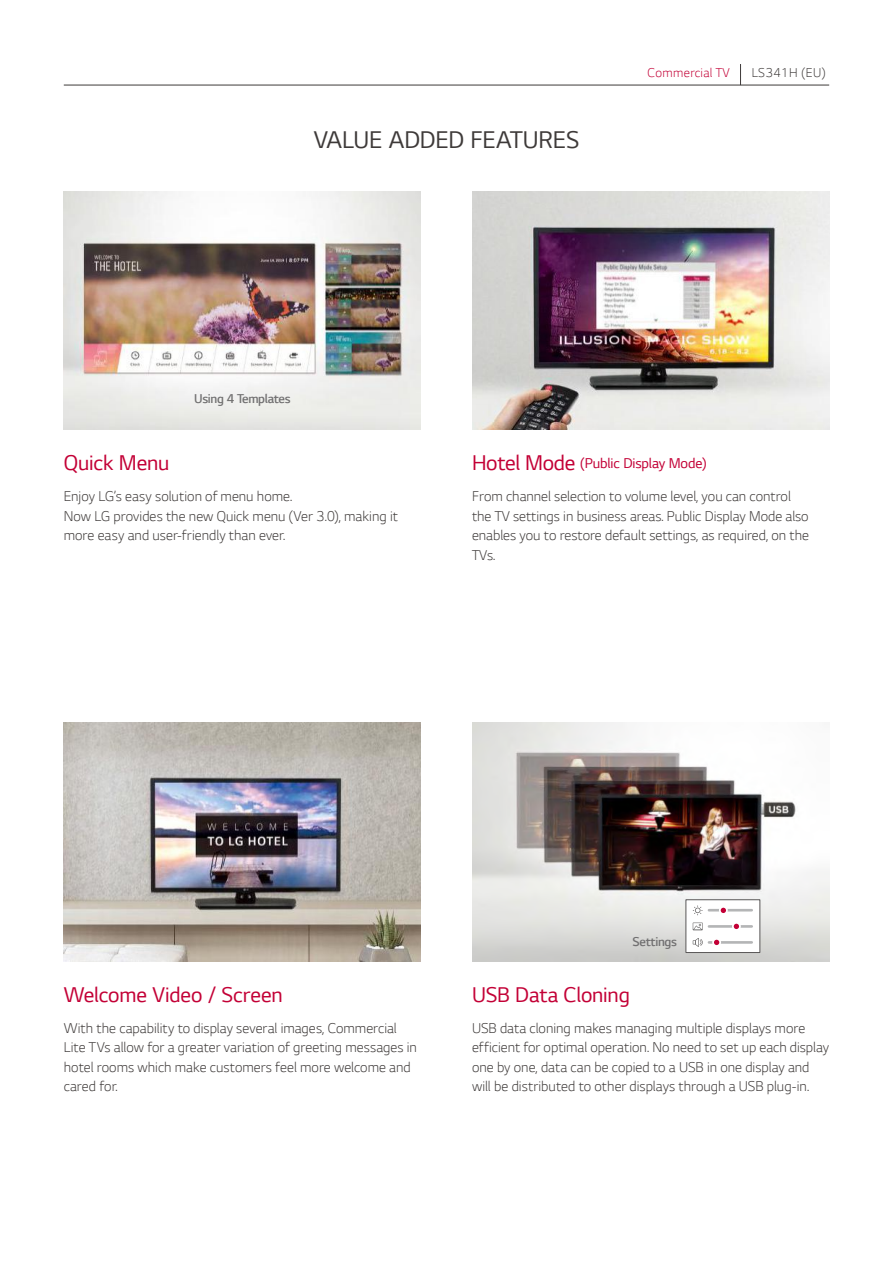
<style>
.page{position:relative;width:893px;height:1263px;background:#fff}
.page>*{position:absolute;margin:0;border:0;box-sizing:border-box;transform-origin:0 0}
.t1{font:25.5px "LG Smart";letter-spacing:-.01em;color:#3e3a39}
.t2{font:22.5px "LG Smart";letter-spacing:-.005em;color:#c30036}
.t3{font:300 15px/19.5px "LG Smart";color:#3e3a39}
.t4{font:15px "LG Smart";letter-spacing:-.01em;color:#c30036}
.t5{font:300 13.5px "LG Smart";letter-spacing:-.025em;color:#717071}
.t6{font:300 13.5px "LG Smart";letter-spacing:.025em;color:#c30036}
.t7{font:300 13.5px "LG Smart";letter-spacing:.025em;color:#3e3a39}
.s1{font-size:22.5px}
</style>
<div class="page">
<img style="left:472px;top:191px;width:357px;height:238px">
<img style="left:64px;top:191px;width:357px;height:238px">
<img style="left:64px;top:723px;width:357px;height:238px">
<img style="left:472px;top:723px;width:357px;height:238px">
<hr style="left:64px;top:85px;width:765px;height:1px;background:#3e3a39">
<svg style="left:740px;top:64px;width:1px;height:21px"></svg>
<div style="left:685px;top:899px;width:75px;height:54px;background:#fff;border:1px solid #595757"></div>
<hr style="left:709px;top:941px;width:43px;height:3px;background:#b4b5b6">
<div style="left:713px;top:939px;width:7px;height:7px;background:#c30036;border-radius:50%"></div>
<div style="left:712px;top:938px;width:9px;height:9px;border:2px solid #fff;border-radius:50%"></div>
<hr style="left:709px;top:925px;width:43px;height:3px;background:#b4b5b6">
<div style="left:733px;top:923px;width:7px;height:7px;background:#c30036;border-radius:50%"></div>
<div style="left:732px;top:922px;width:9px;height:9px;border:2px solid #fff;border-radius:50%"></div>
<hr style="left:709px;top:909px;width:43px;height:2px;background:#b4b5b6">
<div style="left:720px;top:907px;width:7px;height:7px;background:#c30036;border-radius:50%"></div>
<div style="left:719px;top:906px;width:9px;height:9px;border:2px solid #fff;border-radius:50%"></div>
<svg style="left:693px;top:922px;width:10px;height:8px"></svg>
<svg style="left:693px;top:938px;width:10px;height:9px"></svg>
<svg style="left:693px;top:905px;width:10px;height:10px"></svg>
<h1 class="t1" style="left:314px;top:123px;width:267px">VALUE ADDED FEATURES</h1>
<p class="t6" style="left:647px;top:63px;width:84px">Commercial TV</p>
<p class="t7" style="left:752px;top:63px;width:75px">LS341H (EU)</p>
<p class="t5" style="left:194px;top:389px;width:98px">Using 4 Templates</p>
<h2 class="t2" style="left:64px;top:448px;width:107px">Quick Menu</h2>
<p class="t3" style="left:64px;top:486px;width:336px">Enjoy LG’s easy solution of menu home.<br>Now LG provides the new Quick menu (Ver 3.0), making it more easy and user-friendly than ever.</p>
<p class="t4" style="left:472px;top:453px;width:236px"><span class="s1">Hotel Mode</span> (Public Display Mode)</p>
<p class="t3" style="left:472px;top:486px;width:338px">From channel selection to volume level, you can control the TV settings in business areas. Public Display Mode also enables you to restore default settings, as required, on the TVs.</p>
<h2 class="t2" style="left:64px;top:980px;width:220px">Welcome Video / Screen</h2>
<p class="t3" style="left:64px;top:1017px;width:355px">With the capability to display several images, Commercial Lite TVs allow for a greater variation of greeting messages in hotel rooms which make customers feel more welcome and cared for.</p>
<p class="t5" style="left:633px;top:933px;width:46px">Settings</p>
<h2 class="t2" style="left:472px;top:980px;width:159px">USB Data Cloning</h2>
<p class="t3" style="left:472px;top:1017px;width:359px">USB data cloning makes managing multiple displays more efficient for optimal operation. No need to set up each display one by one, data can be copied to a USB in one display and will be distributed to other displays through a USB plug-in.</p>
</div>
